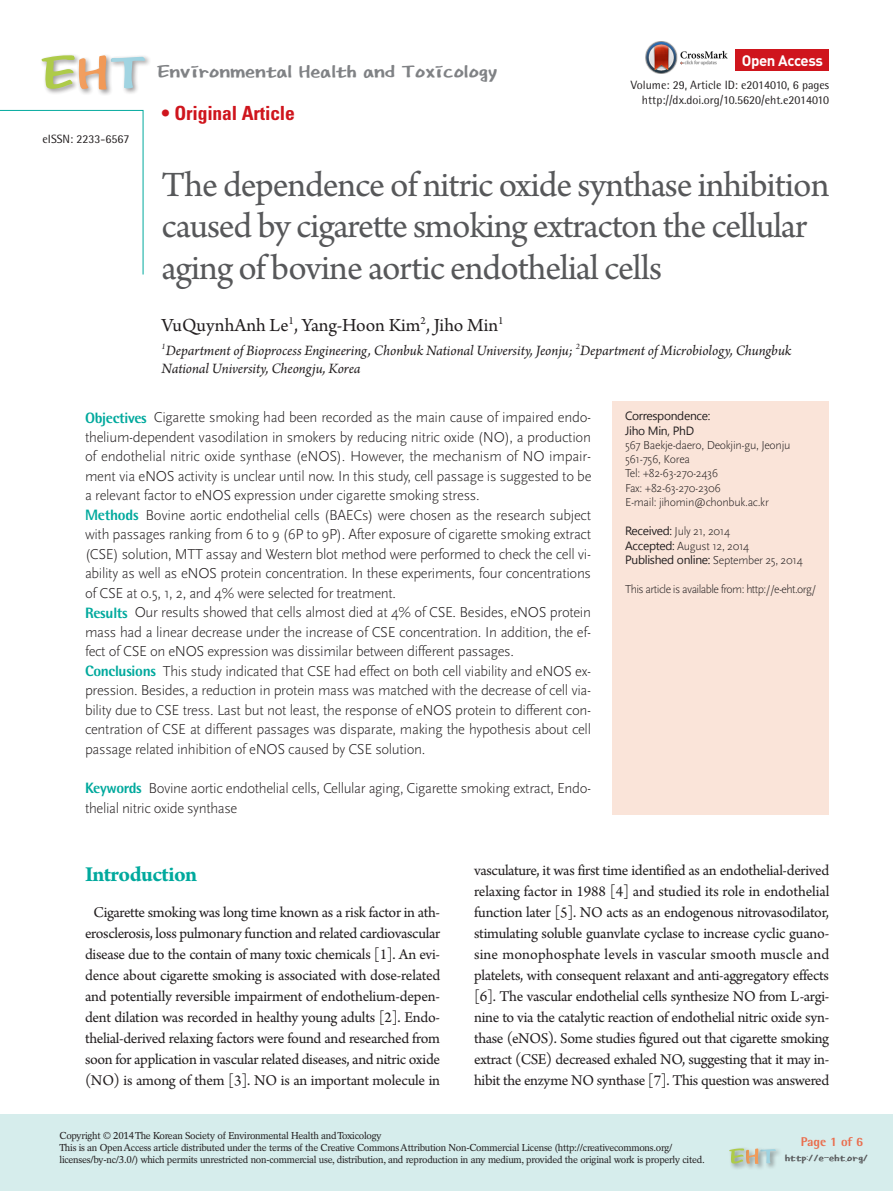
<style>
.page{position:relative;width:893px;height:1191px;background:#fff}
.page>*{position:absolute;margin:0;border:0;box-sizing:border-box;transform-origin:0 0}
.제목{font:37.5px/41.2px "Arno Pro";letter-spacing:-.025em;color:#57585a}
.t1{font:22.5px "H Ybda M";letter-spacing:-.03em;color:#808285}
.대제목{font:700 22.5px "Arno Pro";letter-spacing:-.02em;color:#00a99d}
.저자{font:19.5px "Arno Pro";color:#231f20}
.t2{font:700 condensed 19.5px "Univers LT Std";letter-spacing:-.01em;color:#cf151d}
.본문{font:15.75px/21px "Arno Pro";letter-spacing:-.02em;color:#231f20;text-align:center}
.초록{font:300 15px/19.5px "Scala Sans";letter-spacing:-.025em;color:#231f20;text-align:justify}
.소속{font:italic 15px/18px "Arno Pro";letter-spacing:-.005em;color:#231f20}
.t3{font:700 15px "DIN Pro";letter-spacing:-.025em;color:#fff}
.t4{font:800 12.75px "Rotis Semi Sans Std";color:#ea6d4d}
.교신저자{font:300 12px/14.4px "Scala Sans";letter-spacing:-.025em;color:#231f20}
.t5{font:12px "Rotis Semi Sans Std";color:#231f20}
.교신저자-2{font:12px "Segoe UI";letter-spacing:-.025em;color:#231f20}
.교신저자-3{font:300 12px "Scala Sans";letter-spacing:-.05em;color:#231f20}
.t6{font:12px "H Ybda M";letter-spacing:-.03em;color:#57585a}
.t7{font:10.05px/12px "Rotation LT Std";letter-spacing:-.025em;color:#231f20}
.s1{font-family:"Rotis Semi Sans Std";font-weight:800;color:#00a99d}
.s2{font-family:"Segoe UI";font-weight:400}
.s3{font-family:"Scala Sans";font-weight:300}
</style>
<div class="page">
<div style="left:0;top:1114px;width:893px;height:77px;background:#d6edec"></div>
<div style="left:724px;top:1109px;width:88px;height:82px;background:#d6edec"></div>
<div style="left:690px;top:1109px;width:92px;height:82px;background:#fff;opacity:.75"></div>
<svg style="left:729px;top:1148px;width:47px;height:15px"></svg>
<svg style="left:0;top:109px;width:144px;height:166px"></svg>
<div style="left:736px;top:50px;width:93px;height:21px;background:#cf151d"></div>
<div style="left:37px;top:16px;width:112px;height:114px;background:#fff"></div>
<div style="left:3px;top:13px;width:111px;height:117px;background:#fff"></div>
<svg style="left:42px;top:55px;width:103px;height:35px"></svg>
<div style="left:612px;top:401px;width:217px;height:414px;background:#fae4d9"></div>
<img style="left:645px;top:41px;width:83px;height:32px">
<p class="t5" style="left:43px;top:132px;width:88px">eISSN: 2233-6567</p>
<p class="t1" style="left:157px;top:60px;width:342px">Environmental Health and Toxicology</p>
<p class="t2" style="left:162px;top:102px;width:135px">• Original Article</p>
<p class="t3" style="left:742px;top:50px;width:83px">Open Access</p>
<p class="t5" style="left:631px;top:78px;width:200px">Volume: 29, Article ID: e2014010, 6 pages</p>
<p class="t5" style="left:642px;top:93px;width:189px">http://dx.doi.org/10.5620/eht.e2014010</p>
<p class="제목" style="left:162px;top:166px;width:669px">The dependence of nitric oxide synthase inhibition caused by cigarette smoking extracton the cellular aging of bovine aortic endothelial cells</p>
<p class="저자" style="left:162px;top:314px;width:343px">VuQuynhAnh Le<sup>1</sup>, Yang-Hoon Kim<sup>2</sup>, Jiho Min<sup>1</sup></p>
<p class="소속" style="left:162px;top:342px;width:631px"><sup>1</sup>Department of Bioprocess Engineering, Chonbuk National University, Jeonju; <sup>2</sup>Department of Microbiology, Chungbuk<br>National University, Cheongju, Korea</p>
<p class="초록" style="left:85px;top:408px;width:508px"><span class="s1">Objectives</span> Cigarette smoking had been recorded as the main cause of impaired endo&shy;thelium-dependent vasodilation in smokers by reducing nitric oxide (NO), a production of endothelial nitric oxide synthase (eNOS). However, the mechanism of NO impair&shy;ment via eNOS activity is unclear until now. In this study, cell passage is suggested to be a relevant factor to eNOS expression under cigarette smoking stress.</p>
<p class="초록" style="left:85px;top:505px;width:508px"><span class="s1">Methods</span> Bovine aortic endothelial cells (BAECs) were chosen as the research subject with passages ranking from 6 to 9 (6P to 9P). After exposure of cigarette smoking extract (CSE) solution, MTT assay and Western blot method were performed to check the cell vi&shy;ability as well as eNOS protein concentration. In these experiments, four concentrations of CSE at 0.5, 1, 2, and 4% were selected for treatment.</p>
<p class="초록" style="left:85px;top:603px;width:507px"><span class="s1">Results</span> Our results showed that cells almost died at 4% of CSE. Besides, eNOS protein mass had a linear decrease under the increase of CSE concentration. In addition, the ef&shy;fect of CSE on eNOS expression was dissimilar between different passages.</p>
<p class="초록" style="left:85px;top:661px;width:507px"><span class="s1">Conclusions</span> This study indicated that CSE had effect on both cell viability and eNOS ex&shy;pression. Besides, a reduction in protein mass was matched with the decrease of cell via&shy;bility due to CSE tress. Last but not least, the response of eNOS protein to different con&shy;centration of CSE at different passages was disparate, making the hypothesis about cell passage related inhibition of eNOS caused by CSE solution.</p>
<p class="초록" style="left:85px;top:778px;width:507px"><span class="s1">Keywords</span> Bovine aortic endothelial cells, Cellular aging, Cigarette smoking extract, Endo&shy;thelial nitric oxide synthase</p>
<p class="교신저자-2" style="left:625px;top:407px;width:87px">Correspondence:</p>
<p class="교신저자-2" style="left:625px;top:422px;width:70px">Jiho Min, PhD</p>
<p class="교신저자" style="left:625px;top:438px;width:167px">567 Baekje-daero, Deokjin-gu, Jeonju<br>561-756, Korea</p>
<p class="교신저자" style="left:625px;top:466px;width:95px">Tel: +82-63-270-2436</p>
<p class="교신저자" style="left:625px;top:481px;width:97px">Fax: +82-63-270-2306</p>
<p class="교신저자" style="left:625px;top:495px;width:145px">E-mail: jihomin@chonbuk.ac.kr</p>
<p class="교신저자" style="left:625px;top:524px;width:107px"><span class="s2">Received:</span> July 21, 2014</p>
<p class="교신저자" style="left:625px;top:538px;width:126px"><span class="s2">Accepted:</span> August 12, 2014</p>
<p class="교신저자-2" style="left:625px;top:551px;width:179px">Published online: <span class="s3">September 25, 2014</span></p>
<p class="교신저자-3" style="left:625px;top:582px;width:193px">This article is available from: http://e-eht.org/</p>
<p class="대제목" style="left:85px;top:861px;width:114px">Introduction</p>
<p class="본문" style="left:85px;top:903px;width:357px">Cigarette smoking was long time known as a risk factor in ath&shy;erosclerosis, loss pulmonary function and related cardiovascular disease due to the contain of many toxic chemicals [1]. An evi&shy;dence about cigarette smoking is associated with dose-related and potentially reversible impairment of endothelium-depen&shy;dent dilation was recorded in healthy young adults [2]. Endo&shy;thelial-derived relaxing factors were found and researched from soon for application in vascular related diseases, and nitric oxide (NO) is among of them [3]. NO is an important molecule in</p>
<p class="본문" style="left:474px;top:861px;width:357px;text-align:justify">vasculature, it was first time identified as an endothelial-derived relaxing factor in 1988 [4] and studied its role in endothelial function later [5]. NO acts as an endogenous nitrovasodilator, stimulating soluble guanvlate cyclase to increase cyclic guano&shy;sine monophosphate levels in vascular smooth muscle and platelets, with consequent relaxant and anti-aggregatory effects [6]. The vascular endothelial cells synthesize NO from L-argi&shy;nine to via the catalytic reaction of endothelial nitric oxide syn&shy;thase (eNOS). Some studies figured out that cigarette smoking extract (CSE) decreased exhaled NO, suggesting that it may in&shy;hibit the enzyme NO synthase [7]. This question was answered</p>
<p class="t7" style="left:60px;top:1129px;width:324px">Copyright © 2014 The Korean Society of Environmental Health and Toxicology</p>
<p class="t7" style="left:60px;top:1141px;width:647px">This is an Open Access article distributed under the terms of the Creative Commons Attribution Non-Commercial License (http://creativecommons.org/ licenses/by-nc/3.0/) which permits unrestricted non-commercial use, distribution, and reproduction in any medium, provided the original work is properly cited.</p>
<p class="t4" style="left:801px;top:1134px;width:64px">Page 1 of 6</p>
<p class="t6" style="left:785px;top:1151px;width:85px">http://e-eht.org/</p>
</div>
